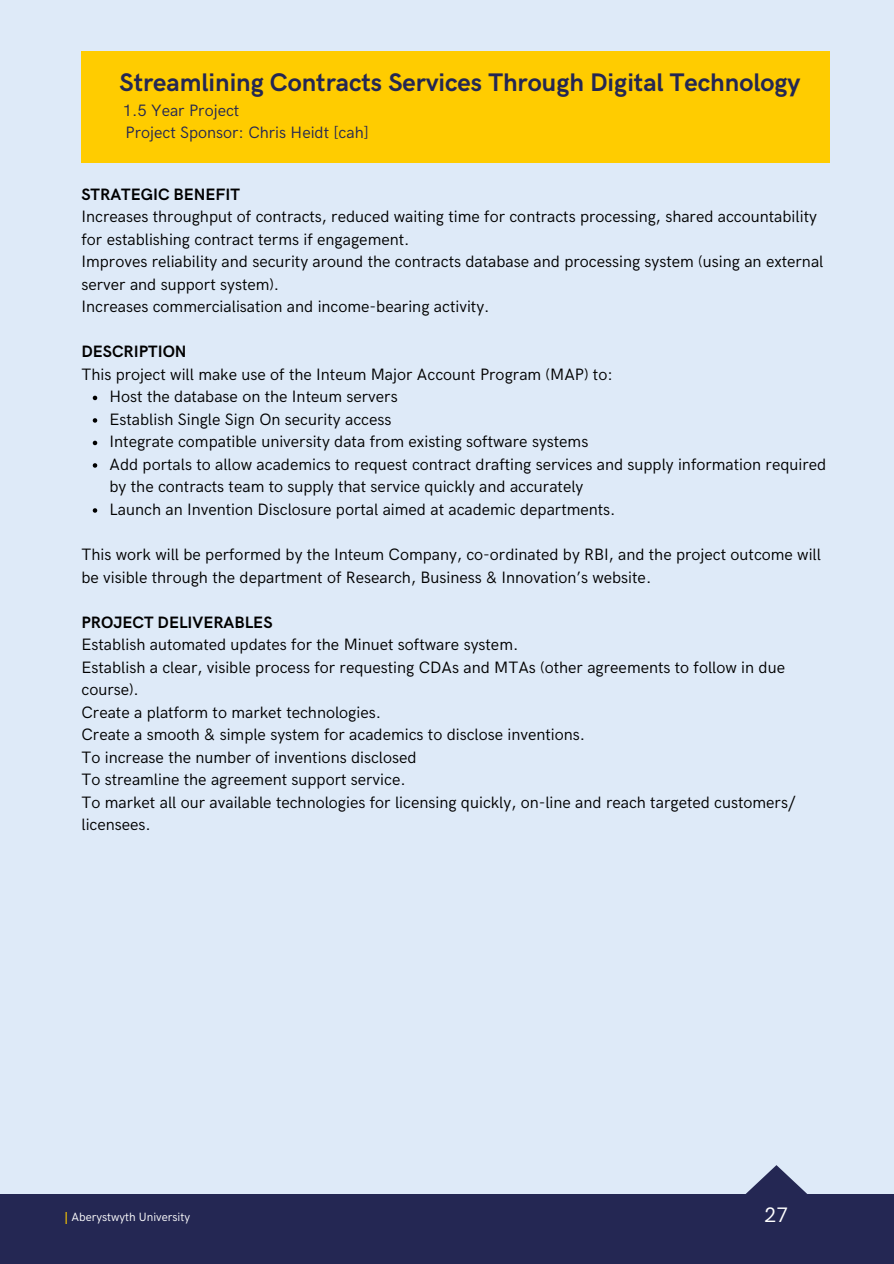
<style>
.page{position:relative;width:894px;height:1264px;background:#fff}
.page>*{position:absolute;margin:0;border:0;box-sizing:border-box;transform-origin:0 0}
.t1{font:700 25.5px "HK Grotesk";color:#242753}
.t2{font:21px "HK Grotesk";color:#fff}
.t3{font:16.5px/22.5px "HK Grotesk";color:#000}
.t4{font:16.5px "HK Grotesk";color:#242753}
.t5{font:12px "HK Grotesk";color:#fff}
.s1{font-weight:700}
.s2{font-weight:700;color:#fc0}
</style>
<div class="page">
<div style="left:0;top:0;width:893px;height:1263px;background:#deeaf8"></div>
<div style="left:81px;top:51px;width:747px;height:111px;background:#fc0"></div>
<div style="left:0;top:1194px;width:893px;height:69px;background:#242753"></div>
<svg style="left:745px;top:1165px;width:62px;height:29px"></svg>
<svg style="left:93px;top:395px;width:4px;height:5px"></svg>
<svg style="left:93px;top:418px;width:4px;height:4px"></svg>
<svg style="left:93px;top:440px;width:4px;height:5px"></svg>
<svg style="left:93px;top:463px;width:4px;height:4px"></svg>
<svg style="left:93px;top:508px;width:4px;height:4px"></svg>
<p class="t1" style="left:119px;top:68px;width:682px">Streamlining Contracts Services Through Digital Technology</p>
<p class="t4" style="left:123px;top:101px;width:118px">1.5 Year Project</p>
<p class="t4" style="left:125px;top:123px;width:245px">Project Sponsor: Chris Heidt [cah]</p>
<h1 class="t3" style="left:81px;top:184px;width:743px"><span class="s1">STRATEGIC BENEFIT<br></span>Increases throughput of contracts, reduced waiting time for contracts processing, shared accountability for establishing contract terms if engagement.<br>Improves reliability and security around the contracts database and processing system (using an external server and support system).<br>Increases commercialisation and income-bearing activity.</h1>
<h1 class="t3" style="left:81px;top:341px;width:532px"><span class="s1">DESCRIPTION<br></span>This project will make use of the Inteum Major Account Program (MAP) to:</h1>
<p class="t3" style="left:109px;top:386px;width:289px">Host the database on the Inteum servers</p>
<p class="t3" style="left:109px;top:409px;width:283px">Establish Single Sign On security access</p>
<p class="t3" style="left:109px;top:431px;width:480px">Integrate compatible university data from existing software systems</p>
<p class="t3" style="left:109px;top:454px;width:718px">Add portals to allow academics to request contract drafting services and supply information required by the contracts team to supply that service quickly and accurately</p>
<p class="t3" style="left:109px;top:499px;width:507px">Launch an Invention Disclosure portal aimed at academic departments.</p>
<h1 class="t3" style="left:81px;top:544px;width:740px">This work will be performed by the Inteum Company, co-ordinated by RBI, and the project outcome will be visible through the department of Research, Business &amp; Innovation’s website.</h1>
<h1 class="t3" style="left:81px;top:611px;width:715px"><span class="s1">PROJECT DELIVERABLES<br></span>Establish automated updates for the Minuet software system.<br>Establish a clear, visible process for requesting CDAs and MTAs (other agreements to follow in due course).<br>Create a platform to market technologies.<br>Create a smooth &amp; simple system for academics to disclose inventions.<br>To increase the number of inventions disclosed<br>To streamline the agreement support service.<br>To market all our available technologies for licensing quickly, on-line and reach targeted customers/ licensees.</h1>
<p class="t5" style="left:65px;top:1209px;width:127px"><span class="s2">|</span> Aberystwyth University</p>
<p class="t2" style="left:764px;top:1203px;width:25px">27</p>
</div>
